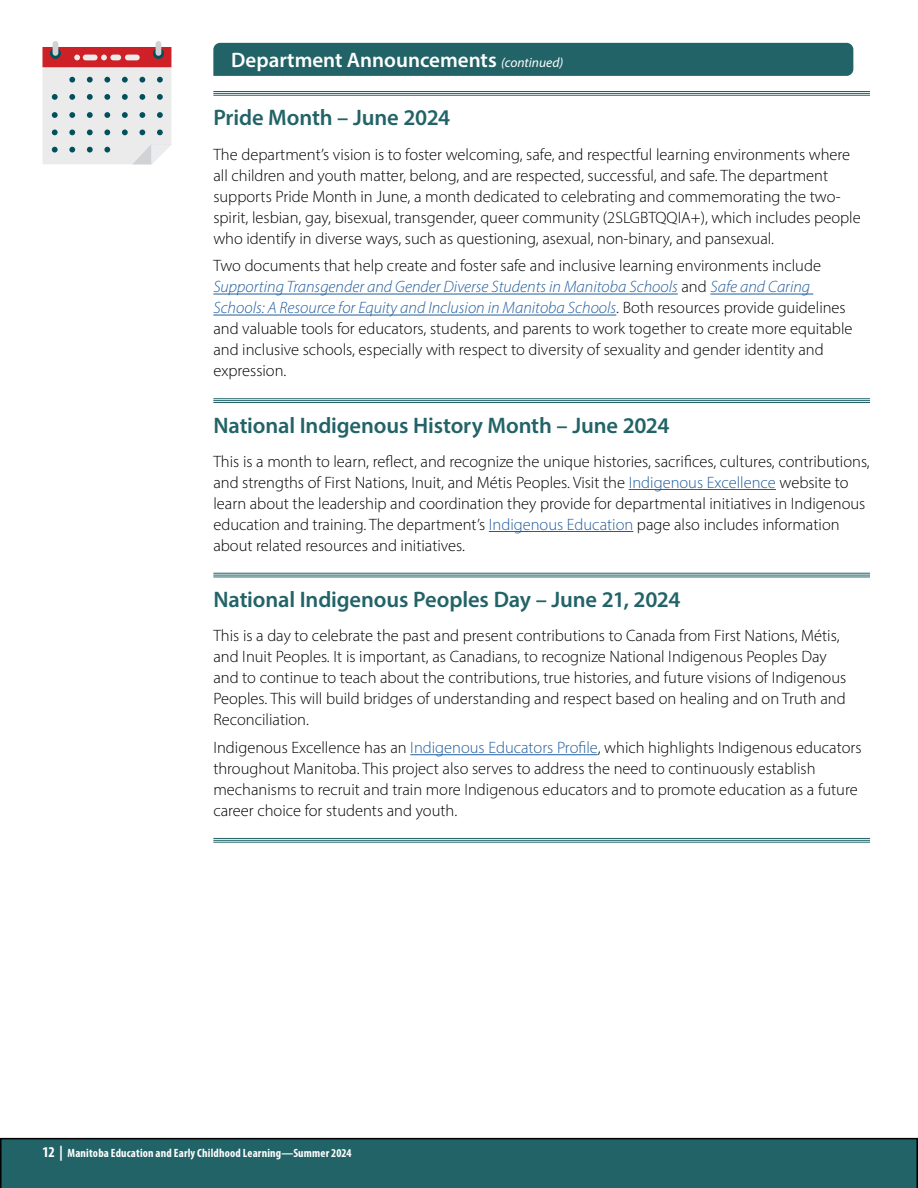
<style>
.page{position:relative;width:918px;height:1188px;background:#fff}
.page>*{position:absolute;margin:0;border:0;box-sizing:border-box;transform-origin:0 0}
.Sub_Head{font:600 22.5px "Myriad Pro";letter-spacing:-.005em;color:#226367}
.t1{font:600 21px "Myriad Pro";color:#fff}
.Paragraph{font:300 16.5px/21px "Myriad Pro";color:#000}
.t2{font:700 condensed 12px "Myriad Pro";letter-spacing:.015em;color:#fff}
.s1{font-weight:400;font-style:italic;font-size:13.5px}
.s2{font-style:italic;color:#215e9e}
.s3{color:#215e9e}
.s4{font-size:15px}
</style>
<div class="page">
<div style="left:0;top:1138px;width:918px;height:50px;background:#226367"></div>
<hr style="left:213px;top:91px;width:657px;height:1px;background:#226367">
<hr style="left:213px;top:93px;width:657px;height:1px;background:#226367">
<hr style="left:213px;top:95px;width:657px;height:1px;background:#226367">
<hr style="left:213px;top:294px;width:465px;height:1px;background:#215e9e">
<hr style="left:710px;top:294px;width:103px;height:1px;background:#215e9e">
<hr style="left:213px;top:315px;width:403px;height:1px;background:#215e9e">
<hr style="left:213px;top:398px;width:657px;height:1px;background:#226367">
<hr style="left:213px;top:400px;width:657px;height:1px;background:#226367">
<hr style="left:213px;top:402px;width:657px;height:1px;background:#226367">
<hr style="left:629px;top:489px;width:147px;height:1px;background:#215e9e">
<hr style="left:489px;top:531px;width:144px;height:1px;background:#215e9e">
<hr style="left:213px;top:573px;width:657px;height:1px;background:#226367">
<hr style="left:213px;top:575px;width:657px;height:1px;background:#226367">
<hr style="left:213px;top:577px;width:657px;height:1px;background:#226367">
<hr style="left:410px;top:754px;width:188px;height:1px;background:#215e9e">
<hr style="left:213px;top:838px;width:657px;height:1px;background:#226367">
<hr style="left:213px;top:840px;width:657px;height:1px;background:#226367">
<hr style="left:213px;top:842px;width:657px;height:1px;background:#226367">
<div style="left:213px;top:43px;width:640px;height:33px;background:#226367"></div>
<div style="left:53px;top:41px;width:5px;height:15px;background:#cfd3d6;border-radius:3px"></div>
<div style="left:156px;top:41px;width:5px;height:15px;background:#cfd3d6;border-radius:3px"></div>
<svg style="left:43px;top:47px;width:128px;height:117px;background:#d8c4c7"></svg>
<p class="t1" style="left:231px;top:47px;width:334px">Department Announcements <span class="s1">(continued)</span></p>
<h3 class="Sub_Head" style="left:213px;top:104px;width:238px">Pride Month – June 2024</h3>
<p class="Paragraph" style="left:213px;top:143px;width:649px">The department’s vision is to foster welcoming, safe, and respectful learning environments where all children and youth matter, belong, and are respected, successful, and safe. The department supports Pride Month in June, a month dedicated to celebrating and commemorating the two&shy;spirit, lesbian, gay, bisexual, transgender, queer community (2SLGBTQQIA+), which includes people who identify in diverse ways, such as questioning, asexual, non-binary, and pansexual.</p>
<p class="Paragraph" style="left:213px;top:255px;width:641px">Two documents that help create and foster safe and inclusive learning environments include <span class="s2">Supporting Transgender and Gender Diverse Students in Manitoba Schools</span> and <span class="s2">Safe and Caring Schools: A Resource for Equity and Inclusion in Manitoba Schools</span>. Both resources provide guidelines and valuable tools for educators, students, and parents to work together to create more equitable and inclusive schools, especially with respect to diversity of sexuality and gender identity and expression.</p>
<h3 class="Sub_Head" style="left:213px;top:411px;width:458px">National Indigenous History Month – June 2024</h3>
<p class="Paragraph" style="left:213px;top:451px;width:658px">This is a month to learn, reflect, and recognize the unique histories, sacrifices, cultures, contributions, and strengths of First Nations, Inuit, and Métis Peoples. Visit the <span class="s3">Indigenous Excellence</span> website to learn about the leadership and coordination they provide for departmental initiatives in Indigenous education and training. The department’s <span class="s3">Indigenous Education</span> page also includes information about related resources and initiatives.</p>
<h3 class="Sub_Head" style="left:213px;top:585px;width:469px">National Indigenous Peoples Day – June 21, 2024</h3>
<p class="Paragraph" style="left:213px;top:625px;width:634px">This is a day to celebrate the past and present contributions to Canada from First Nations, Métis, and Inuit Peoples. It is important, as Canadians, to recognize National Indigenous Peoples Day and to continue to teach about the contributions, true histories, and future visions of Indigenous Peoples. This will build bridges of understanding and respect based on healing and on Truth and Reconciliation.</p>
<p class="Paragraph" style="left:213px;top:737px;width:650px">Indigenous Excellence has an <span class="s3">Indigenous Educators Profile</span>, which highlights Indigenous educators throughout Manitoba. This project also serves to address the need to continuously establish mechanisms to recruit and train more Indigenous educators and to promote education as a future career choice for students and youth.</p>
<p class="t2" style="left:43px;top:1146px;width:311px"><span class="s4">12 |</span> Manitoba Education and Early Childhood Learning—Summer 2024</p>
</div>
